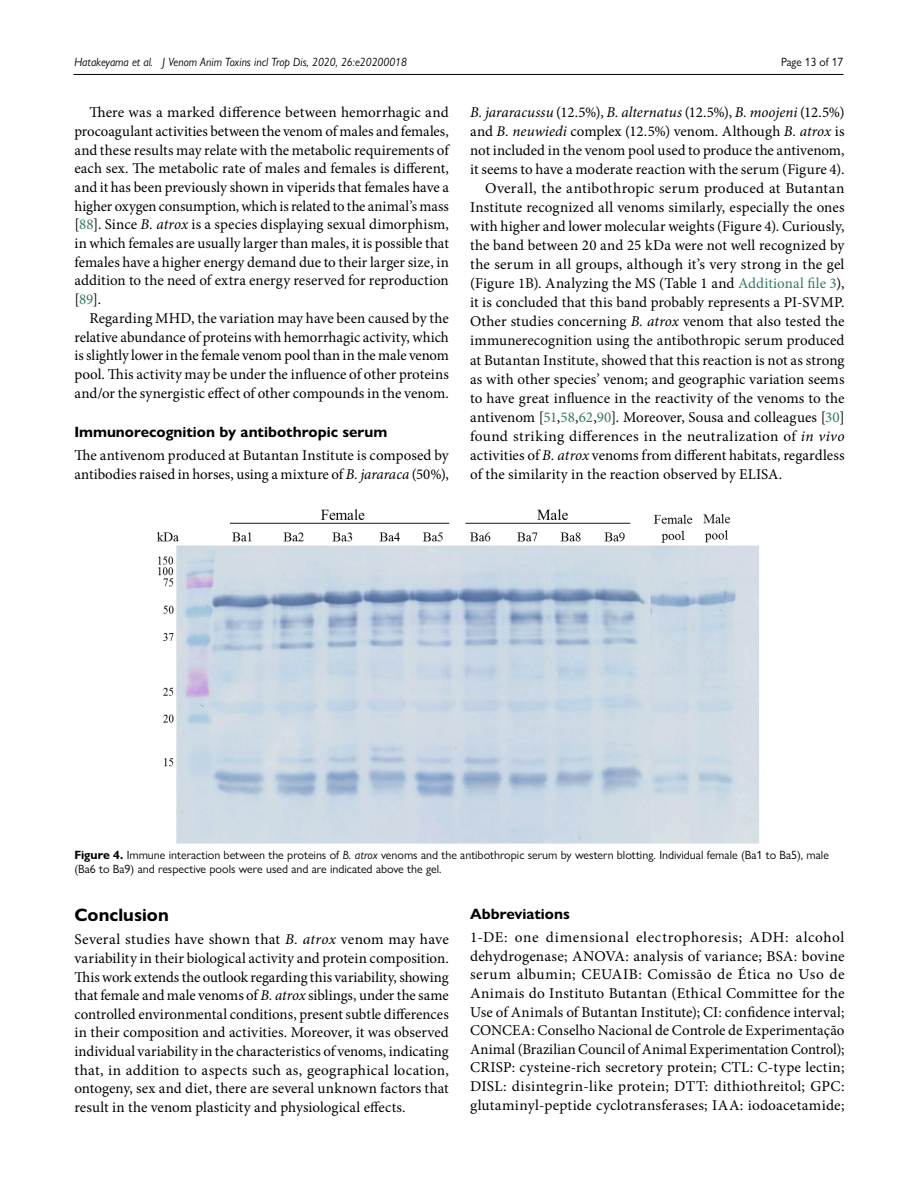
<style>
.page{position:relative;width:919px;height:1187px;background:#fff}
.page>*{position:absolute;margin:0;border:0;box-sizing:border-box;transform-origin:0 0}
.t1{font:700 18px "Gill Sans Nova";color:#000}
.t2{font:15px/18.6px "Minion Pro";letter-spacing:.005em;color:#000;text-align:justify}
.t3{font:italic 15px "Minion Pro";color:#000}
.t4{font:15px "Minion Pro";letter-spacing:.025em;color:#000}
.t5{font:700 15px "Gill Sans Nova";color:#000}
.t6{font:12px/14.4px "Gill Sans Nova";color:#000}
.t7{font:italic 12px "Gill Sans Nova";color:#000;scale:.95 1}
.t8{font:12px "Gill Sans Nova";color:#000;scale:.95 1}
.s1{color:#327964}
.s2{font-style:italic}
.s3{font-style:normal}
.s4{font-weight:700}
</style>
<div class="page">
<hr style="left:73px;top:74px;width:770px;height:1px;background:#000">
<img style="left:157px;top:509px;width:602px;height:335px">
<p class="t7" style="left:74px;top:55px;width:351px">Hatakeyama et al. J Venom Anim Toxins incl Trop Dis, 2020, 26:e20200018</p>
<p class="t8" style="left:781px;top:55px;width:67px">Page 13 of 17</p>
<p class="t2" style="left:74px;top:103px;width:376px;text-indent:15px">There was a marked difference between hemorrhagic and procoagulant activities between the venom of males and females, and these results may relate with the metabolic requirements of each sex. The metabolic rate of males and females is different, and it has been previously shown in viperids that females have a higher oxygen consumption, which is related to the animal’s mass [<span class="s1">88</span>]. Since <span class="s2">B. atrox</span> is a species displaying sexual dimorphism, in which females are usually larger than males, it is possible that females have a higher energy demand due to their larger size, in addition to the need of extra energy reserved for reproduction [<span class="s1">89</span>].</p>
<p class="t2" style="left:74px;top:309px;width:376px;text-indent:15px">Regarding MHD, the variation may have been caused by the relative abundance of proteins with hemorrhagic activity, which is slightly lower in the female venom pool than in the male venom pool. This activity may be under the influence of other proteins and/or the synergistic effect of other compounds in the venom.</p>
<p class="t5" style="left:74px;top:422px;width:314px">Immunorecognition by antibothropic serum</p>
<p class="t2" style="left:74px;top:446px;width:376px">The antivenom produced at Butantan Institute is composed by antibodies raised in horses, using a mixture of <span class="s2">B. jararaca</span> (50%),</p>
<p class="t3" style="left:470px;top:102px;width:376px">B. jararacussu <span class="s3">(12.5%),</span> B. alternatus <span class="s3">(12.5%),</span> B. moojeni <span class="s3">(12.5%)</span></p>
<p class="t2" style="left:470px;top:122px;width:376px">and <span class="s2">B. neuwiedi</span> complex (12.5%) venom. Although <span class="s2">B. atrox</span> is</p>
<p class="t2" style="left:470px;top:141px;width:376px">not included in the venom pool used to produce the antivenom,</p>
<p class="t2" style="left:470px;top:160px;width:376px">it seems to have a moderate reaction with the serum (Figure 4).</p>
<p class="t2" style="left:485px;top:179px;width:361px">Overall, the antibothropic serum produced at Butantan</p>
<p class="t2" style="left:470px;top:198px;width:376px">Institute recognized all venoms similarly, especially the ones</p>
<p class="t2" style="left:470px;top:217px;width:376px">with higher and lower molecular weights (Figure 4). Curiously,</p>
<p class="t2" style="left:470px;top:236px;width:376px">the band between 20 and 25 kDa were not well recognized by</p>
<p class="t2" style="left:470px;top:255px;width:376px">the serum in all groups, although it’s very strong in the gel</p>
<p class="t2" style="left:470px;top:274px;width:376px">(Figure 1B). Analyzing the MS (Table 1 and <span class="s1">Additional file 3</span>),</p>
<p class="t2" style="left:470px;top:293px;width:376px">it is concluded that this band probably represents a PI-SVMP.</p>
<p class="t2" style="left:470px;top:312px;width:376px">Other studies concerning <span class="s2">B. atrox</span> venom that also tested the</p>
<p class="t2" style="left:470px;top:331px;width:376px">immunerecognition using the antibothropic serum produced</p>
<p class="t2" style="left:470px;top:350px;width:376px">at Butantan Institute, showed that this reaction is not as strong</p>
<p class="t2" style="left:470px;top:369px;width:376px">as with other species’ venom; and geographic variation seems</p>
<p class="t2" style="left:470px;top:388px;width:376px">to have great influence in the reactivity of the venoms to the</p>
<p class="t2" style="left:470px;top:407px;width:376px">antivenom [<span class="s1">51</span>,<span class="s1">58</span>,<span class="s1">62</span>,<span class="s1">90</span>]. Moreover, Sousa and colleagues [<span class="s1">30</span>]</p>
<p class="t4" style="left:470px;top:425px;width:376px">found striking differences in the neutralization of <span class="s2">in vivo</span></p>
<p class="t2" style="left:470px;top:445px;width:376px">activities of <span class="s2">B. atrox</span> venoms from different habitats, regardless</p>
<p class="t2" style="left:470px;top:464px;width:313px">of the similarity in the reaction observed by ELISA.</p>
<p class="t6" style="left:74px;top:847px;width:756px"><span class="s4">Figure 4.</span> Immune interaction between the proteins of <span class="s2">B. atrox</span> venoms and the antibothropic serum by western blotting. Individual female (Ba1 to Ba5), male (Ba6 to Ba9) and respective pools were used and are indicated above the gel.</p>
<p class="t1" style="left:74px;top:904px;width:96px">Conclusion</p>
<p class="t2" style="left:74px;top:930px;width:376px">Several studies have shown that <span class="s2">B. atrox</span> venom may have variability in their biological activity and protein composition.<br>This work extends the outlook regarding this variability, showing that female and male venoms of <span class="s2">B. atrox</span> siblings, under the same controlled environmental conditions, present subtle differences in their composition and activities. Moreover, it was observed individual variability in the characteristics of venoms, indicating that, in addition to aspects such as, geographical location, ontogeny, sex and diet, there are several unknown factors that result in the venom plasticity and physiological effects.</p>
<p class="t5" style="left:470px;top:904px;width:101px">Abbreviations</p>
<p class="t2" style="left:470px;top:928px;width:376px">1-DE: one dimensional electrophoresis; ADH: alcohol dehydrogenase; ANOVA: analysis of variance; BSA: bovine serum albumin; CEUAIB: Comissão de Ética no Uso de Animais do Instituto Butantan (Ethical Committee for the Use of Animals of Butantan Institute); CI: confidence interval; CONCEA: Conselho Nacional de Controle de Experimentação Animal (Brazilian Council of Animal Experimentation Control); CRISP: cysteine-rich secretory protein; CTL: C-type lectin; DISL: disintegrin-like protein; DTT: dithiothreitol; GPC: glutaminyl-peptide cyclotransferases; IAA: iodoacetamide;</p>
</div>
